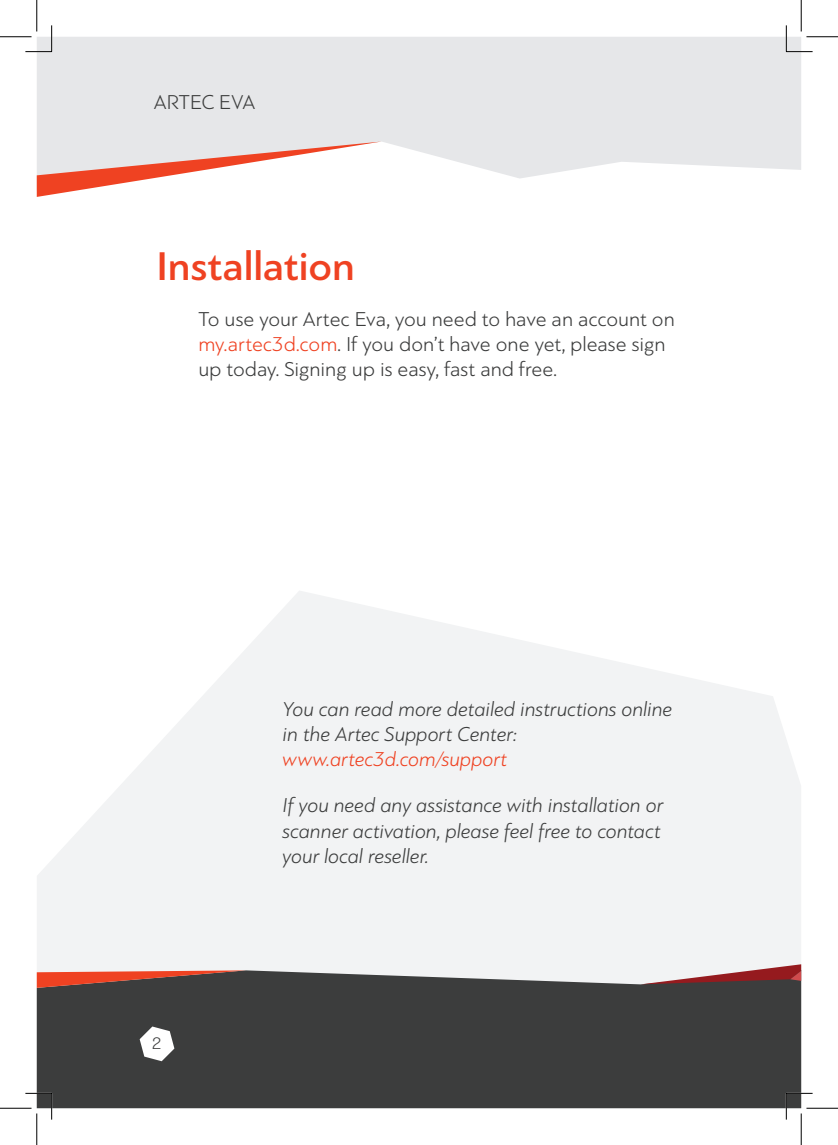
<style>
.page{position:relative;width:838px;height:1145px;background:#fff}
.page>*{position:absolute;margin:0;border:0;box-sizing:border-box;transform-origin:0 0}
.t1{font:500 42px "PF Bague Sans Pro";letter-spacing:-.005em;color:#ef4222}
.t2{font:italic 300 21px/25.2px "PF Bague Sans Pro";letter-spacing:-.005em;color:#3c3d3d}
.t3{font:300 21px/25.2px "PF Bague Sans Pro";color:#3c3d3d}
.t4{font:italic 300 21px "PF Bague Sans Pro";color:#ef4222}
.t5{font:300 17.5px "PF Bague Sans Pro";color:#3c3d3d}
.s1{color:#ef4222}
</style>
<div class="page">
<svg style="left:37px;top:591px;width:764px;height:379px;fill:#f2f3f4"></svg>
<div style="left:37px;top:37px;width:764px;height:142px;background:#e6e7e9"></div>
<svg style="left:37px;top:142px;width:344px;height:55px"></svg>
<div style="left:37px;top:970px;width:764px;height:138px;background:#3c3d3d"></div>
<svg style="left:37px;top:970px;width:209px;height:18px;background:#984e40"></svg>
<svg style="left:640px;top:964px;width:161px;height:20px"></svg>
<svg style="left:140px;top:1027px;width:34px;height:34px"></svg>
<svg style="left:25px;top:25px;width:27px;height:27px"></svg>
<svg style="left:25px;top:1093px;width:27px;height:27px"></svg>
<svg style="left:785px;top:25px;width:27px;height:27px"></svg>
<svg style="left:785px;top:1093px;width:27px;height:27px"></svg>
<hr style="left:0;top:36px;width:32px;height:1px;background:#000">
<hr style="left:806px;top:36px;width:31px;height:1px;background:#000">
<hr style="left:0;top:1108px;width:32px;height:1px;background:#000">
<hr style="left:806px;top:1108px;width:31px;height:1px;background:#000">
<hr style="left:36px;top:0;width:1px;height:31px;background:#000">
<hr style="left:36px;top:1113px;width:1px;height:32px;background:#000">
<hr style="left:800px;top:0;width:1px;height:31px;background:#000">
<hr style="left:800px;top:1113px;width:1px;height:32px;background:#000">
<p class="t3" style="left:154px;top:90px;width:103px">ARTEC EVA</p>
<h1 class="t1" style="left:156px;top:241px;width:200px">Installation</h1>
<p class="t3" style="left:198px;top:307px;width:478px">To use your Artec Eva, you need to have an account on <span class="s1">my.artec3d.com</span>. If you don’t have one yet, please sign up today. Signing up is easy, fast and free.</p>
<p class="t5" style="left:152px;top:1033px;width:11px">2</p>
<p class="t2" style="left:282px;top:696px;width:391px">You can read more detailed instructions online in the Artec Support Center:</p>
<p class="t4" style="left:282px;top:747px;width:226px">www.artec3d.com/support</p>
<p class="t2" style="left:282px;top:793px;width:382px;text-align:justify">If you need any assistance with installation or scanner activation, please feel free to contact your local reseller.</p>
</div>
